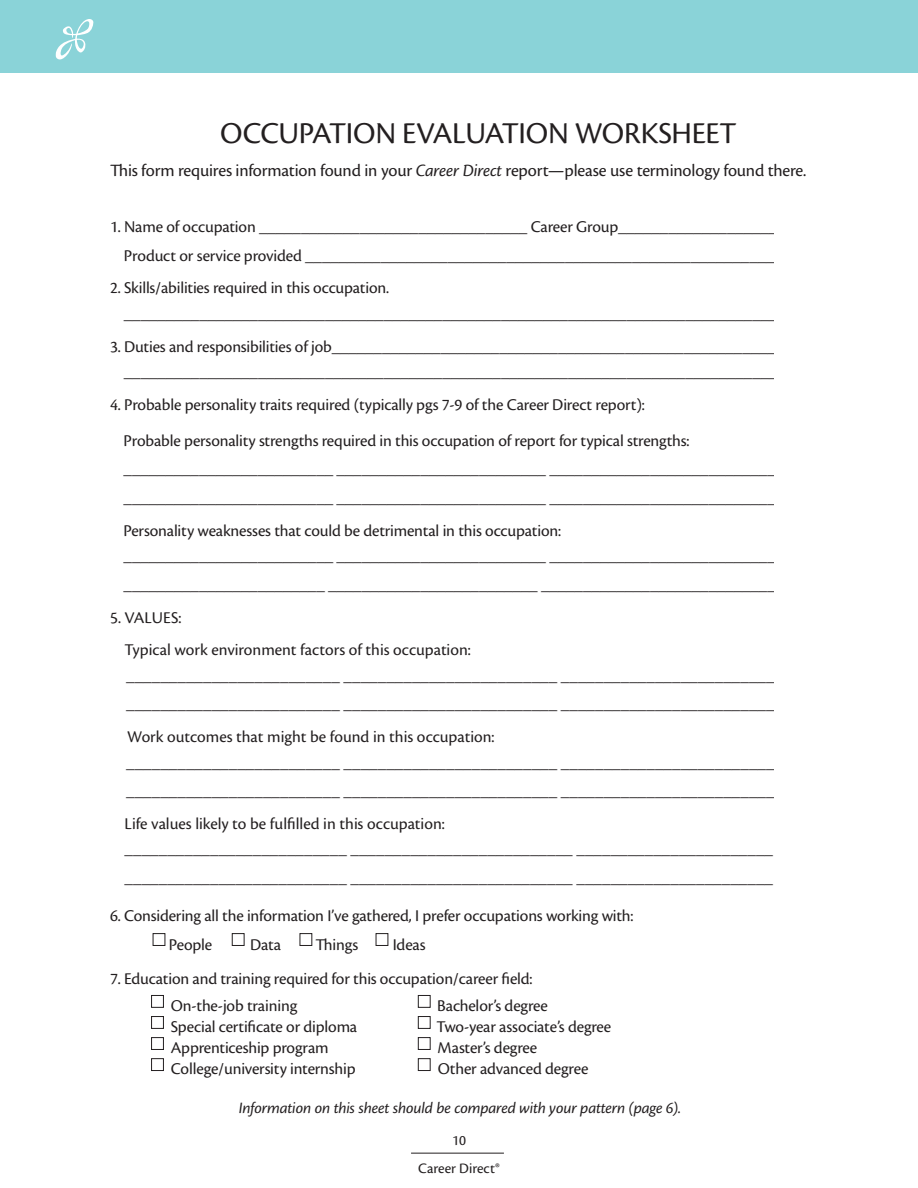
<style>
.page{position:relative;width:918px;height:1188px;background:#fff}
.page>*{position:absolute;margin:0;border:0;box-sizing:border-box;transform-origin:0 0}
.t1{font:31.5px "Cronos Pro";letter-spacing:-.01em;color:#231f20}
.t2{font:18px "Cronos Pro";letter-spacing:-.01em;color:#231f20}
.t3{font:17.1px "Cronos Pro";letter-spacing:-.01em;color:#231f20}
.t4{font:italic 16.5px "Cronos Pro";letter-spacing:-.01em;color:#231f20}
.t5{font:15px "Cronos Pro";color:#231f20}
.s1{font-style:italic}
</style>
<div class="page">
<hr style="left:411px;top:1153px;width:93px;height:1px;background:#231f20">
<div style="left:0;top:0;width:918px;height:73px;background:#8ad3d8"></div>
<svg style="left:56px;top:19px;width:38px;height:41px"></svg>
<div style="left:153px;top:933px;width:12px;height:13px;border:1px solid #231f20"></div>
<div style="left:151px;top:995px;width:13px;height:13px;border:1px solid #231f20"></div>
<div style="left:418px;top:995px;width:13px;height:13px;border:1px solid #231f20"></div>
<div style="left:151px;top:1016px;width:13px;height:13px;border:1px solid #231f20"></div>
<div style="left:418px;top:1016px;width:13px;height:13px;border:1px solid #231f20"></div>
<div style="left:151px;top:1037px;width:13px;height:13px;border:1px solid #231f20"></div>
<div style="left:418px;top:1037px;width:13px;height:13px;border:1px solid #231f20"></div>
<div style="left:151px;top:1058px;width:13px;height:13px;border:1px solid #231f20"></div>
<div style="left:418px;top:1058px;width:13px;height:13px;border:1px solid #231f20"></div>
<div style="left:232px;top:933px;width:12px;height:13px;border:1px solid #231f20"></div>
<div style="left:300px;top:933px;width:12px;height:13px;border:1px solid #231f20"></div>
<div style="left:376px;top:933px;width:12px;height:13px;border:1px solid #231f20"></div>
<p class="t1" style="left:220px;top:116px;width:518px">OCCUPATION EVALUATION WORKSHEET</p>
<p class="t2" style="left:110px;top:160px;width:698px">This form requires information found in your <span class="s1">Career Direct</span> report—please use terminology found there.</p>
<p class="t3" style="left:110px;top:217px;width:669px">1. Name of occupation ________________________________ Career Group___________________</p>
<p class="t3" style="left:124px;top:245px;width:669px">Product or service provided __________________________________________________________</p>
<p class="t3" style="left:110px;top:278px;width:280px">2. Skills/abilities required in this occupation.</p>
<p class="t3" style="left:124px;top:304px;width:672px">________________________________________________________________________________</p>
<p class="t3" style="left:110px;top:337px;width:667px">3. Duties and responsibilities of job_____________________________________________________</p>
<p class="t3" style="left:124px;top:362px;width:672px">________________________________________________________________________________</p>
<p class="t3" style="left:110px;top:395px;width:536px">4. Probable personality traits required (typically pgs 7-9 of the Career Direct report):</p>
<p class="t3" style="left:124px;top:431px;width:567px">Probable personality strengths required in this occupation of report for typical strengths:</p>
<p class="t3" style="left:124px;top:459px;width:654px">_________________________ _________________________ ___________________________</p>
<p class="t3" style="left:124px;top:488px;width:654px">_________________________ _________________________ ___________________________</p>
<p class="t3" style="left:124px;top:521px;width:439px">Personality weaknesses that could be detrimental in this occupation:</p>
<p class="t3" style="left:124px;top:546px;width:654px">_________________________ _________________________ ___________________________</p>
<p class="t3" style="left:124px;top:575px;width:654px">________________________ _________________________ ____________________________</p>
<p class="t3" style="left:110px;top:607px;width:73px">5. VALUES:</p>
<p class="t3" style="left:125px;top:640px;width:348px">Typical work environment factors of this occupation:</p>
<p class="t3" style="left:126px;top:666px;width:650px">_________________________ _________________________ _________________________</p>
<p class="t3" style="left:126px;top:694px;width:650px">_________________________ _________________________ _________________________</p>
<p class="t3" style="left:127px;top:727px;width:369px">Work outcomes that might be found in this occupation:</p>
<p class="t3" style="left:126px;top:752px;width:650px">_________________________ _________________________ _________________________</p>
<p class="t3" style="left:126px;top:781px;width:650px">_________________________ _________________________ _________________________</p>
<p class="t3" style="left:125px;top:814px;width:322px">Life values likely to be fulfilled in this occupation:</p>
<p class="t3" style="left:125px;top:839px;width:650px">__________________________ __________________________ _______________________</p>
<p class="t3" style="left:125px;top:868px;width:650px">__________________________ __________________________ _______________________</p>
<p class="t3" style="left:110px;top:906px;width:525px">6. Considering all the information I’ve gathered, I prefer occupations working with:</p>
<p class="t3" style="left:169px;top:935px;width:45px">People</p>
<p class="t3" style="left:250px;top:935px;width:33px">Data</p>
<p class="t3" style="left:316px;top:935px;width:44px">Things</p>
<p class="t3" style="left:393px;top:935px;width:35px">Ideas</p>
<p class="t3" style="left:110px;top:969px;width:424px">7. Education and training required for this occupation/career field:</p>
<p class="t3" style="left:171px;top:996px;width:128px">On-the-job training</p>
<p class="t3" style="left:437px;top:996px;width:112px">Bachelor’s degree</p>
<p class="t3" style="left:171px;top:1017px;width:188px">Special certificate or diploma</p>
<p class="t3" style="left:437px;top:1017px;width:176px">Two-year associate’s degree</p>
<p class="t3" style="left:171px;top:1038px;width:159px">Apprenticeship program</p>
<p class="t3" style="left:437px;top:1038px;width:101px">Master’s degree</p>
<p class="t3" style="left:171px;top:1059px;width:186px">College/university internship</p>
<p class="t3" style="left:438px;top:1059px;width:152px">Other advanced degree</p>
<p class="t4" style="left:239px;top:1099px;width:444px">Information on this sheet should be compared with your pattern (page 6).</p>
<p class="t5" style="left:452px;top:1132px;width:15px">10</p>
<p class="t5" style="left:418px;top:1160px;width:83px">Career Direct®</p>
</div>
